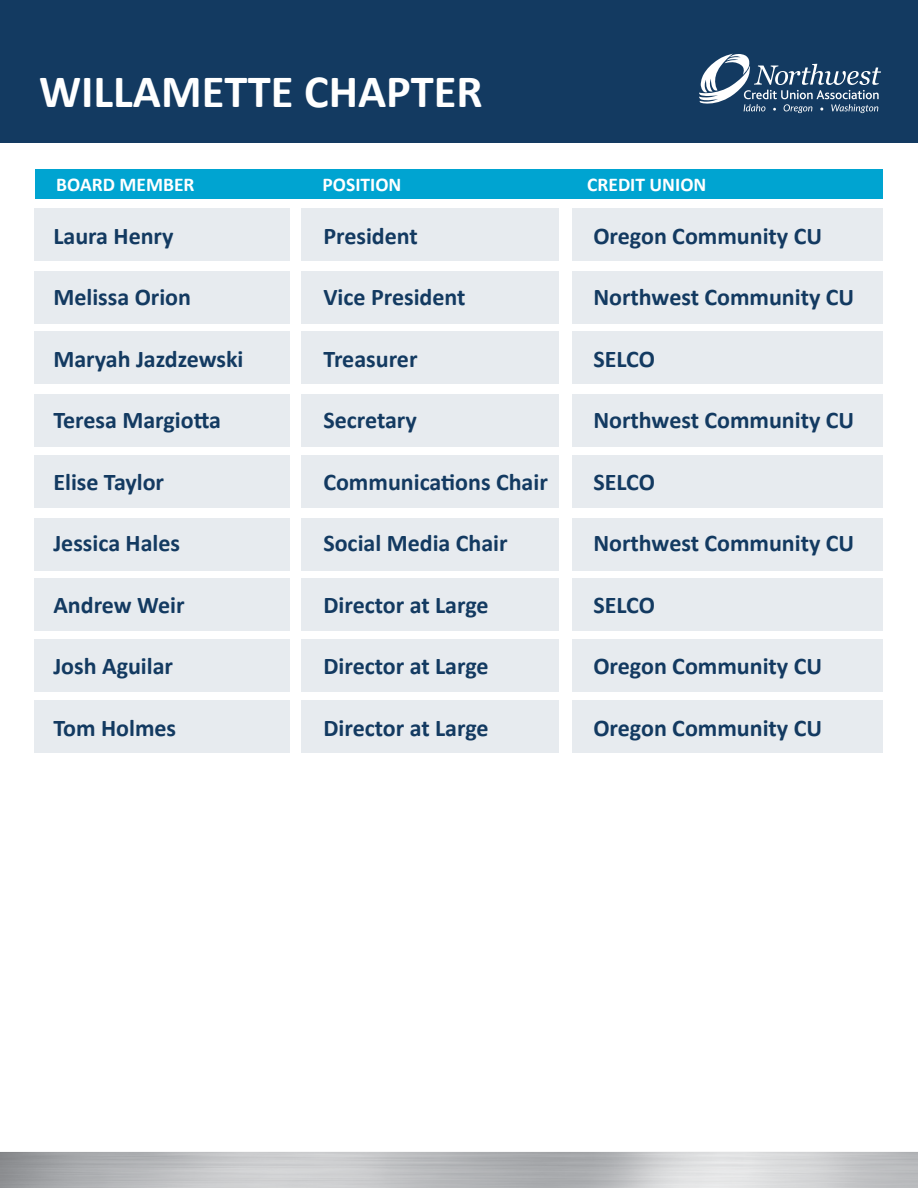
<style>
.page{position:relative;width:918px;height:1188px;background:#fff}
.page>*{position:absolute;margin:0;border:0;box-sizing:border-box;transform-origin:0 0}
.t1{font:700 46.5px "Calibri";color:#fff}
.t2{font:700 24px "Calibri";color:#133a61}
.t3{font:700 19.5px "Calibri";color:#fff}
</style>
<div class="page">
<div style="left:35px;top:208px;width:255px;height:53px;background:#e7ebef"></div>
<div style="left:301px;top:208px;width:258px;height:53px;background:#e7ebef"></div>
<div style="left:572px;top:208px;width:310px;height:53px;background:#e7ebef"></div>
<div style="left:35px;top:271px;width:255px;height:53px;background:#e7ebef"></div>
<div style="left:301px;top:271px;width:258px;height:53px;background:#e7ebef"></div>
<div style="left:572px;top:271px;width:310px;height:53px;background:#e7ebef"></div>
<div style="left:35px;top:331px;width:255px;height:53px;background:#e7ebef"></div>
<div style="left:301px;top:331px;width:258px;height:53px;background:#e7ebef"></div>
<div style="left:572px;top:331px;width:310px;height:53px;background:#e7ebef"></div>
<div style="left:35px;top:394px;width:255px;height:52px;background:#e7ebef"></div>
<div style="left:301px;top:394px;width:258px;height:52px;background:#e7ebef"></div>
<div style="left:572px;top:394px;width:310px;height:52px;background:#e7ebef"></div>
<div style="left:35px;top:455px;width:255px;height:53px;background:#e7ebef"></div>
<div style="left:301px;top:455px;width:258px;height:53px;background:#e7ebef"></div>
<div style="left:572px;top:455px;width:310px;height:53px;background:#e7ebef"></div>
<div style="left:35px;top:518px;width:255px;height:53px;background:#e7ebef"></div>
<div style="left:301px;top:518px;width:258px;height:53px;background:#e7ebef"></div>
<div style="left:572px;top:518px;width:310px;height:53px;background:#e7ebef"></div>
<div style="left:35px;top:578px;width:255px;height:53px;background:#e7ebef"></div>
<div style="left:301px;top:578px;width:258px;height:53px;background:#e7ebef"></div>
<div style="left:572px;top:578px;width:310px;height:53px;background:#e7ebef"></div>
<div style="left:35px;top:639px;width:255px;height:53px;background:#e7ebef"></div>
<div style="left:301px;top:639px;width:258px;height:53px;background:#e7ebef"></div>
<div style="left:572px;top:639px;width:310px;height:53px;background:#e7ebef"></div>
<div style="left:35px;top:700px;width:255px;height:52px;background:#e7ebef"></div>
<div style="left:301px;top:700px;width:258px;height:52px;background:#e7ebef"></div>
<div style="left:572px;top:700px;width:310px;height:52px;background:#e7ebef"></div>
<div style="left:35px;top:169px;width:847px;height:30px;background:#00a4d1"></div>
<div style="left:0;top:0;width:918px;height:142px;background:#133a61"></div>
<svg style="left:699px;top:54px;width:182px;height:59px"></svg>
<h1 class="t1" style="left:39px;top:62px;width:445px">WILLAMETTE CHAPTER</h1>
<p class="t3" style="left:56px;top:172px;width:140px">BOARD MEMBER</p>
<p class="t3" style="left:323px;top:172px;width:80px">POSITION</p>
<p class="t3" style="left:587px;top:172px;width:121px">CREDIT UNION</p>
<p class="t2" style="left:53px;top:221px;width:122px">Laura Henry</p>
<p class="t2" style="left:323px;top:221px;width:96px">President</p>
<p class="t2" style="left:593px;top:221px;width:230px">Oregon Community CU</p>
<p class="t2" style="left:53px;top:282px;width:139px">Melissa Orion</p>
<p class="t2" style="left:323px;top:282px;width:144px">Vice President</p>
<p class="t2" style="left:593px;top:282px;width:262px">Northwest Community CU</p>
<p class="t2" style="left:53px;top:344px;width:192px">Maryah Jazdzewski</p>
<p class="t2" style="left:323px;top:344px;width:96px">Treasurer</p>
<p class="t2" style="left:593px;top:344px;width:63px">SELCO</p>
<p class="t2" style="left:53px;top:405px;width:169px">Teresa Margiotta</p>
<p class="t2" style="left:323px;top:405px;width:95px">Secretary</p>
<p class="t2" style="left:593px;top:405px;width:262px">Northwest Community CU</p>
<p class="t2" style="left:53px;top:467px;width:112px">Elise Taylor</p>
<p class="t2" style="left:323px;top:467px;width:226px">Communications Chair</p>
<p class="t2" style="left:593px;top:467px;width:63px">SELCO</p>
<p class="t2" style="left:53px;top:528px;width:128px">Jessica Hales</p>
<p class="t2" style="left:323px;top:528px;width:186px">Social Media Chair</p>
<p class="t2" style="left:593px;top:528px;width:262px">Northwest Community CU</p>
<p class="t2" style="left:53px;top:590px;width:133px">Andrew Weir</p>
<p class="t2" style="left:323px;top:590px;width:167px">Director at Large</p>
<p class="t2" style="left:593px;top:590px;width:63px">SELCO</p>
<p class="t2" style="left:53px;top:651px;width:121px">Josh Aguilar</p>
<p class="t2" style="left:323px;top:651px;width:167px">Director at Large</p>
<p class="t2" style="left:593px;top:651px;width:230px">Oregon Community CU</p>
<p class="t2" style="left:53px;top:713px;width:124px">Tom Holmes</p>
<p class="t2" style="left:323px;top:713px;width:167px">Director at Large</p>
<p class="t2" style="left:593px;top:713px;width:230px">Oregon Community CU</p>
</div>
